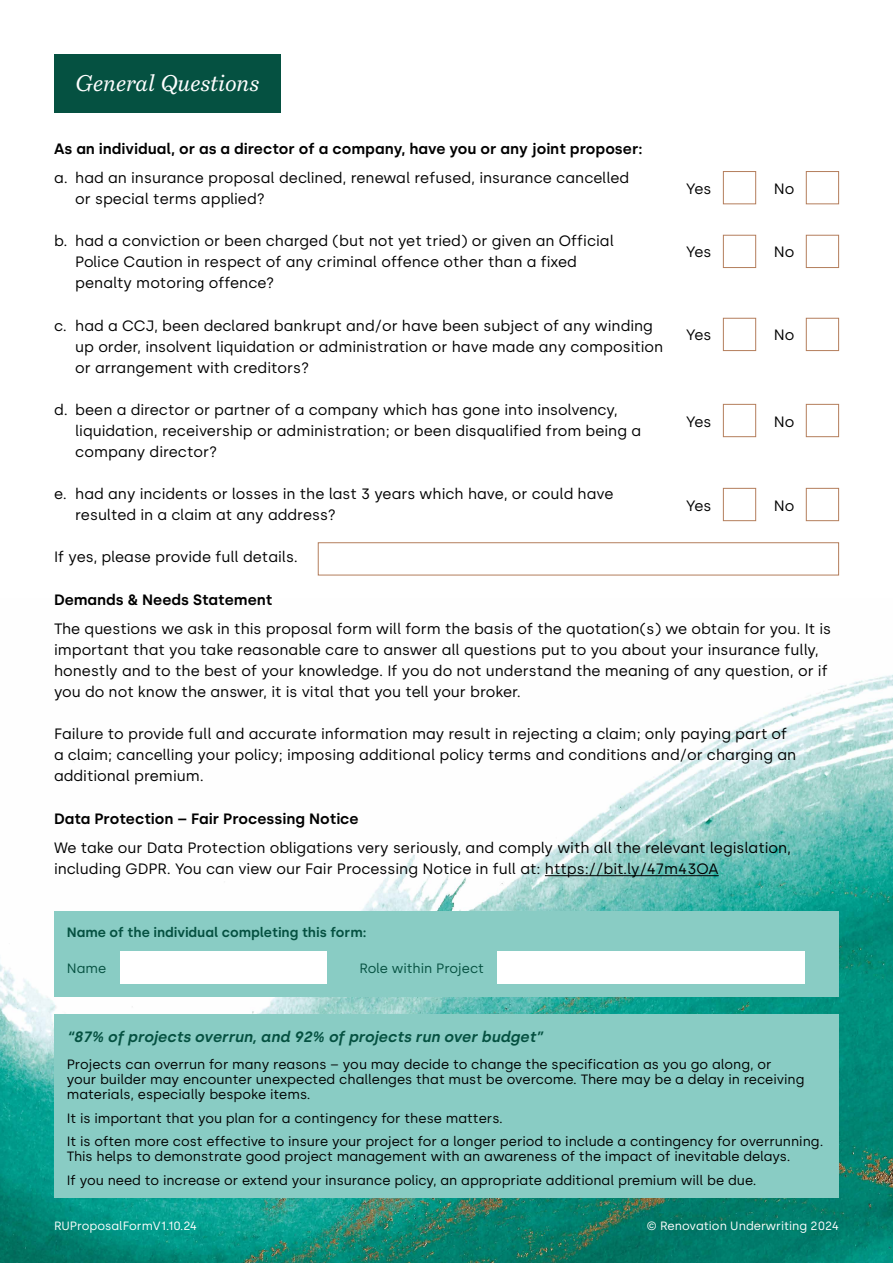
<style>
.page{position:relative;width:893px;height:1263px;background:#fff}
.page>*{position:absolute;margin:0;border:0;box-sizing:border-box;transform-origin:0 0}
.t1{font:italic 22.5px "Bressay";color:#fff}
.t2{font:15px/21px "Silka";color:#000}
.t3{font:600 15px "Silka";color:#000}
.t4{font:italic 600 15px "Silka";color:#055141}
.t5{font:13.5px/15px "Silka";color:#000}
.t6{font:600 13.5px "Silka";color:#055141}
.t7{font:13.5px "Silka";color:#055141}
.t8{font:12px "Silka";color:#fff}
</style>
<div class="page">
<img style="left:0;top:674px;width:893px;height:589px">
<div style="left:54px;top:54px;width:227px;height:58px;background:#055141"></div>
<hr style="left:545px;top:875px;width:174px;height:1px;background:#000">
<div style="left:723px;top:171px;width:33px;height:33px;background:#fff;border:1px solid #b47e5c"></div>
<div style="left:806px;top:171px;width:33px;height:33px;background:#fff;border:1px solid #b47e5c"></div>
<div style="left:723px;top:235px;width:33px;height:33px;background:#fff;border:1px solid #b47e5c"></div>
<div style="left:806px;top:235px;width:33px;height:33px;background:#fff;border:1px solid #b47e5c"></div>
<div style="left:723px;top:318px;width:33px;height:33px;background:#fff;border:1px solid #b47e5c"></div>
<div style="left:806px;top:318px;width:33px;height:33px;background:#fff;border:1px solid #b47e5c"></div>
<div style="left:723px;top:404px;width:33px;height:33px;background:#fff;border:1px solid #b47e5c"></div>
<div style="left:806px;top:404px;width:33px;height:33px;background:#fff;border:1px solid #b47e5c"></div>
<div style="left:723px;top:488px;width:33px;height:33px;background:#fff;border:1px solid #b47e5c"></div>
<div style="left:806px;top:488px;width:33px;height:33px;background:#fff;border:1px solid #b47e5c"></div>
<div style="left:318px;top:542px;width:521px;height:33px;background:#fff;border:1px solid #b47e5c"></div>
<div style="left:54px;top:1014px;width:785px;height:183px;background:#89ccc4"></div>
<div style="left:54px;top:911px;width:785px;height:85px;background:#89ccc4"></div>
<div style="left:120px;top:951px;width:206px;height:33px;background:#fff"></div>
<div style="left:497px;top:951px;width:308px;height:33px;background:#fff"></div>
<h1 class="t1" style="left:75px;top:69px;width:186px">General Questions</h1>
<p class="t3" style="left:54px;top:139px;width:590px">As an individual, or as a director of a company, have you or any joint proposer:</p>
<p class="t2" style="left:75px;top:167px;width:555px;text-indent:-21px">a. had an insurance proposal declined, renewal refused, insurance cancelled or special terms applied?</p>
<p class="t2" style="left:75px;top:231px;width:540px;text-indent:-21px">b. had a conviction or been charged (but not yet tried) or given an Official<br>Police Caution in respect of any criminal offence other than a fixed penalty motoring offence?</p>
<p class="t2" style="left:75px;top:315px;width:590px;text-indent:-21px">c. had a CCJ, been declared bankrupt and/or have been subject of any winding up order, insolvent liquidation or administration or have made any composition or arrangement with creditors?</p>
<p class="t2" style="left:75px;top:399px;width:567px;text-indent:-21px">d. been a director or partner of a company which has gone into insolvency, liquidation, receivership or administration; or been disqualified from being a company director?</p>
<p class="t2" style="left:75px;top:483px;width:540px;text-indent:-21px">e. had any incidents or losses in the last 3 years which have, or could have resulted in a claim at any address?</p>
<p class="t2" style="left:54px;top:547px;width:245px">If yes, please provide full details.</p>
<p class="t3" style="left:54px;top:590px;width:220px">Demands &amp; Needs Statement</p>
<p class="t2" style="left:54px;top:618px;width:779px">The questions we ask in this proposal form will form the basis of the quotation(s) we obtain for you. It is important that you take reasonable care to answer all questions put to you about your insurance fully, honestly and to the best of your knowledge. If you do not understand the meaning of any question, or if you do not know the answer, it is vital that you tell your broker.</p>
<p class="t2" style="left:54px;top:724px;width:744px">Failure to provide full and accurate information may result in rejecting a claim; only paying part of a claim; cancelling your policy; imposing additional policy terms and conditions and/or charging an additional premium.</p>
<p class="t3" style="left:54px;top:809px;width:306px">Data Protection – Fair Processing Notice</p>
<p class="t2" style="left:54px;top:837px;width:739px">We take our Data Protection obligations very seriously, and comply with all the relevant legislation, including GDPR. You can view our Fair Processing Notice in full at: https://bit.ly/47m43OA</p>
<p class="t2" style="left:686px;top:178px;width:27px">Yes</p>
<p class="t2" style="left:774px;top:178px;width:22px">No</p>
<p class="t2" style="left:686px;top:242px;width:27px">Yes</p>
<p class="t2" style="left:774px;top:242px;width:22px">No</p>
<p class="t2" style="left:686px;top:325px;width:27px">Yes</p>
<p class="t2" style="left:774px;top:325px;width:22px">No</p>
<p class="t2" style="left:686px;top:411px;width:27px">Yes</p>
<p class="t2" style="left:774px;top:411px;width:22px">No</p>
<p class="t2" style="left:686px;top:495px;width:27px">Yes</p>
<p class="t2" style="left:774px;top:495px;width:22px">No</p>
<p class="t6" style="left:67px;top:924px;width:301px">Name of the individual completing this form:</p>
<p class="t7" style="left:67px;top:960px;width:41px">Name</p>
<p class="t7" style="left:359px;top:960px;width:126px">Role within Project</p>
<p class="t4" style="left:67px;top:1027px;width:477px">“87% of projects overrun, and 92% of projects run over budget”</p>
<p class="t5" style="left:67px;top:1057px;width:739px">Projects can overrun for many reasons – you may decide to change the specification as you go along, or<br>your builder may encounter unexpected challenges that must be overcome. There may be a delay in receiving materials, especially bespoke items.</p>
<p class="t5" style="left:67px;top:1106px;width:758px;line-height:23.5px">It is important that you plan for a contingency for these matters.<br>It is often more cost effective to insure your project for a longer period to include a contingency for overrunning.</p>
<p class="t5" style="left:67px;top:1145px;width:725px;line-height:23.5px">This helps to demonstrate good project management with an awareness of the impact of inevitable delays.<br>If you need to increase or extend your insurance policy, an appropriate additional premium will be due.</p>
<p class="t8" style="left:54px;top:1219px;width:145px">RUProposalFormV1.10.24</p>
<p class="t8" style="left:647px;top:1219px;width:194px">© Renovation Underwriting 2024</p>
</div>
